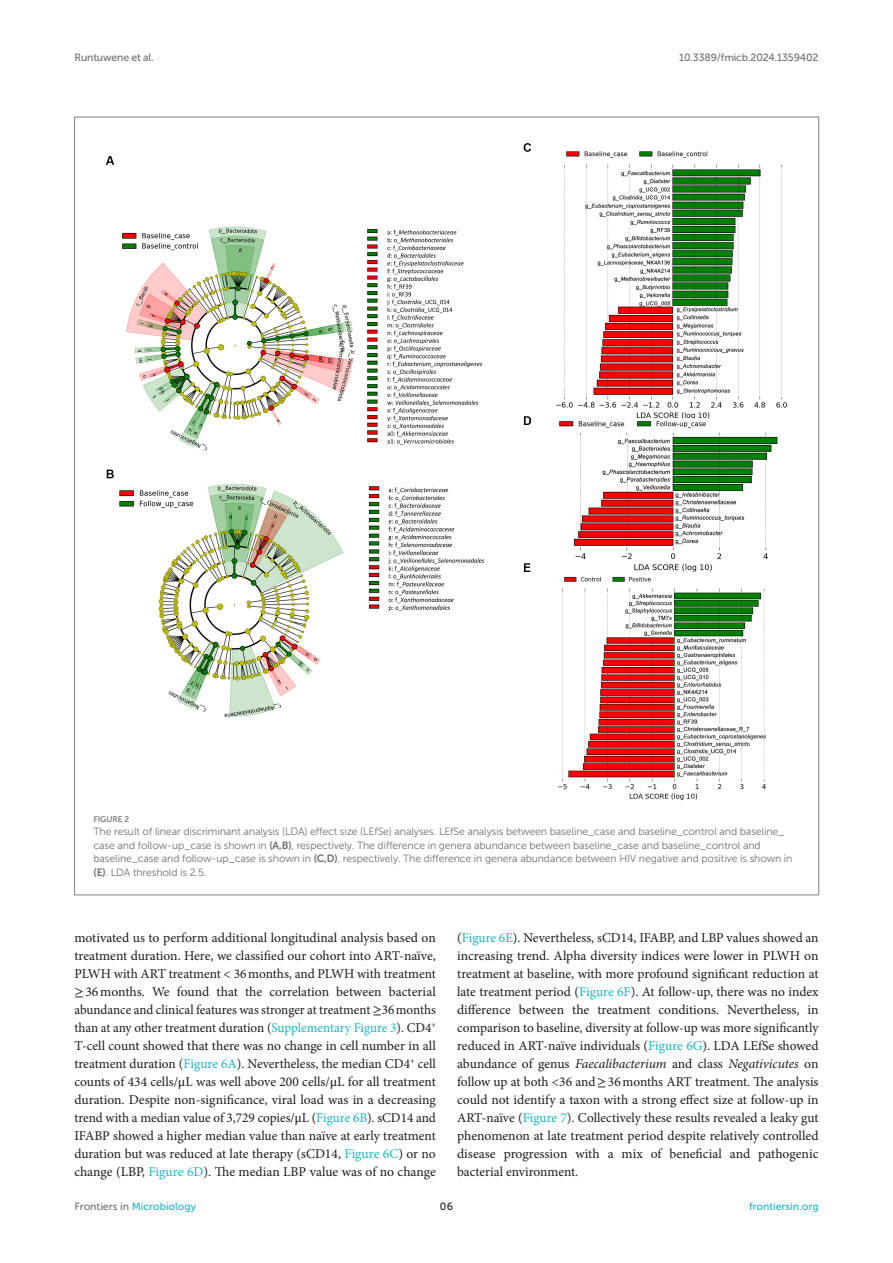
<style>
.page{position:relative;width:893px;height:1263px;background:#fff}
.page>*{position:absolute;margin:0;border:0;box-sizing:border-box;transform-origin:0 0}
.TEXT_FLUSH{font:13.5px/18px "Minion Pro";color:#1b1c1b;text-align:justify}
.FIG_LEG{font:10.5px/13.5px "Museo Sans 300";letter-spacing:-.01em;color:#706f70}
.t1{font:10.5px "Museo Sans 500";letter-spacing:-.015em;color:#706f70}
.t2{font:10.5px "Museo Sans 500";color:#1db5c3}
.t3{font:10.5px "Museo Sans 500";color:#1b1c1b}
.FIG_HD{font:8.25px "Museo Sans 700";letter-spacing:-.01em;color:#7e7f7f}
.s1{font-family:"Museo Sans 700"}
.s2{font-family:"STIX General"}
.s3{color:#1db5c3}
.s4{font-style:italic}
.s5{color:#706f70}
</style>
<div class="page">
<img style="left:106px;top:143px;width:681px;height:658px">
<p class="t1" style="left:74px;top:51px;width:81px">Runtuwene et al.</p>
<p class="t1" style="left:679px;top:51px;width:141px">10.3389/fmicb.2024.1359402</p>
<p class="FIG_HD" style="left:94px;top:814px;width:37px">FIGURE 2</p>
<p class="FIG_LEG" style="left:94px;top:825px;width:700px">The result of linear discriminant analysis (LDA) effect size (LEfSe) analyses. LEfSe analysis between baseline_case and baseline_control and baseline_ case and follow-up_case is shown in <span class="s1">(A,B)</span>, respectively. The difference in genera abundance between baseline_case and baseline_control and baseline_case and follow-up_case is shown in <span class="s1">(C,D)</span>, respectively. The difference in genera abundance between HIV negative and positive is shown in <span class="s1">(E)</span>. LDA threshold is 2.5.</p>
<p class="TEXT_FLUSH" style="left:74px;top:929px;width:363px">motivated us to perform additional longitudinal analysis based on treatment duration. Here, we classified our cohort into ART-naïve, PLWH with ART treatment &lt; 36months, and PLWH with treatment <span class="s2">≥</span>36months. We found that the correlation between bacterial abundance and clinical features was stronger at treatment <span class="s2">≥</span>36months than at any other treatment duration (<span class="s3">Supplementary Figure 3</span>). CD4<sup>+ </sup>T-cell count showed that there was no change in cell number in all treatment duration (<span class="s3">Figure 6A</span>). Nevertheless, the median CD4<sup>+</sup> cell counts of 434 cells/<span class="s2">μ</span>L was well above 200 cells/<span class="s2">μ</span>L for all treatment duration. Despite non-significance, viral load was in a decreasing trend with a median value of 3,729 copies/<span class="s2">μ</span>L (<span class="s3">Figure 6B</span>). sCD14 and IFABP showed a higher median value than naïve at early treatment duration but was reduced at late therapy (sCD14, <span class="s3">Figure 6C</span>) or no change (LBP, <span class="s3">Figure 6D</span>). The median LBP value was of no change</p>
<p class="TEXT_FLUSH" style="left:457px;top:929px;width:363px">(<span class="s3">Figure 6E</span>). Nevertheless, sCD14, IFABP, and LBP values showed an increasing trend. Alpha diversity indices were lower in PLWH on treatment at baseline, with more profound significant reduction at late treatment period (<span class="s3">Figure 6F</span>). At follow-up, there was no index difference between the treatment conditions. Nevertheless, in comparison to baseline, diversity at follow-up was more significantly reduced in ART-naïve individuals (<span class="s3">Figure 6G</span>). LDA LEfSe showed abundance of genus <span class="s4">Faecalibacterium</span> and class <span class="s4">Negativicutes</span> on follow up at both &lt;36 and<span class="s2">≥</span>36months ART treatment. The analysis could not identify a taxon with a strong effect size at follow-up in ART-naïve (<span class="s3">Figure 7</span>). Collectively these results revealed a leaky gut phenomenon at late treatment period despite relatively controlled disease progression with a mix of beneficial and pathogenic bacterial environment.</p>
<p class="t2" style="left:74px;top:1200px;width:123px"><span class="s5">Frontiers in</span> Microbiology</p>
<p class="t3" style="left:440px;top:1200px;width:15px">06</p>
<p class="t2" style="left:749px;top:1200px;width:71px">frontiersin.org</p>
</div>
